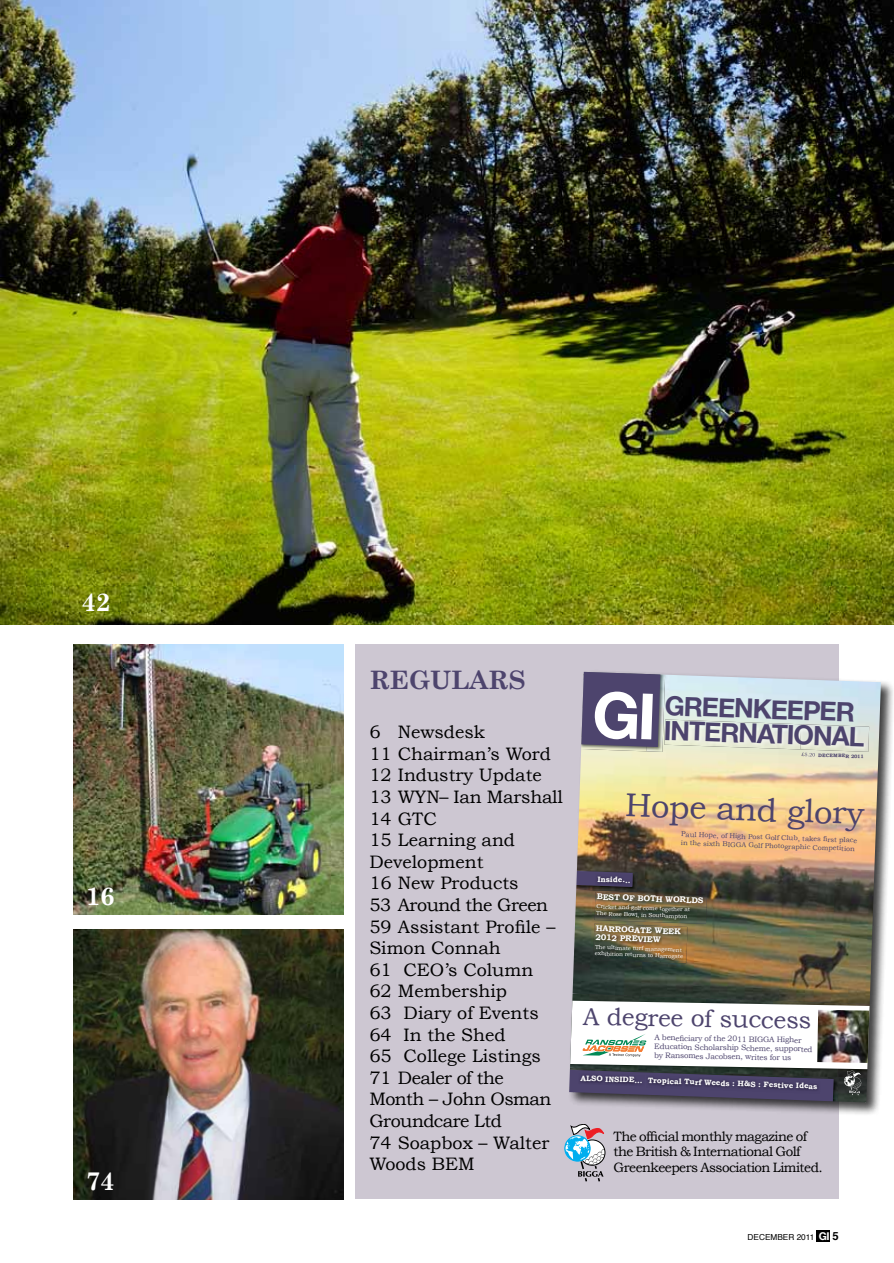
<style>
.page{position:relative;width:894px;height:1263px;background:#fff}
.page>*{position:absolute;margin:0;border:0;box-sizing:border-box;transform-origin:0 0}
.t1{font:33px "Bookman Old Style";color:#4d446d}
.t2{font:700 26.55px "Helvetica Neue";color:#4d446d}
.t3{font:700 25.5px "Century Schoolbook";letter-spacing:-.01em;color:#4d446d}
.t4{font:700 25.5px "Century Schoolbook";color:#fff}
.t5{font:24.6px "Bookman Old Style";color:#4d446d}
.t6{font:18px/21.6px "Bookman Old Style";color:#000}
.t7{font:13.5px/15.3px "Bookman Old Style";letter-spacing:-.04em;color:#000}
.t8{font:700 8.4px/8.9px "Bookman Old Style";color:#fff}
.t9{font:8.25px "Helvetica";color:#000}
.t10{font:7.8px/8.9px "Bookman Old Style";color:#4d446d}
.t11{font:700 7.8px "Bookman Old Style";color:#fff}
.t12{font:7.05px/8.6px "Bookman Old Style";color:#4d446d}
.t13{font:5.85px/6.9px "Bookman Old Style";color:#fff}
.t14{font:700 4.95px "Bookman Old Style";color:#4d446d}
.s1{font-family:"Helvetica Neue";font-weight:700;font-size:10.8px;color:#fff}
.s2{font-weight:700;font-size:11.25px}
</style>
<div class="page">
<img style="left:1px;top:0;width:893px;height:625px">
<img style="left:73px;top:644px;width:270px;height:270px">
<img style="left:73px;top:929px;width:270px;height:270px">
<div style="left:355px;top:644px;width:483px;height:555px;background:#cdc7d2"></div>
<div style="left:816px;top:1230px;width:14px;height:11px;background:#000"></div>
<div style="left:567px;top:670px;width:327px;height:446px;background:#000;opacity:.75"></div>
<img style="left:569px;top:672px;width:312px;height:430px">
<svg style="left:731px;top:672px;width:6px;height:3px"></svg>
<svg style="left:570px;top:871px;width:63px;height:16px"></svg>
<svg style="left:877px;top:889px;width:4px;height:6px"></svg>
<svg style="left:569px;top:1001px;width:300px;height:101px;background:#a7a6ab"></svg>
<div style="left:564px;top:1135px;width:26px;height:26px;border:1px solid #00aeef;border-radius:50%"></div>
<svg style="left:565px;top:1124px;width:40px;height:57px"></svg>
<svg style="left:581px;top:672px;width:79px;height:75px;background:#524970"></svg>
<p class="t4" style="left:82px;top:587px;width:31px">42</p>
<p class="t3" style="left:369px;top:665px;width:158px">REGULARS</p>
<p class="t6" style="left:369px;top:721px;width:195px">6 Newsdesk<br>11 Chairman’s Word<br>12 Industry Update<br>13 WYN– Ian Marshall<br>14 GTC<br>15 Learning and<br>Development<br>16 New Products<br>53 Around the Green<br>59 Assistant Profile –<br>Simon Connah<br>61 CEO’s Column<br>62 Membership<br>63 Diary of Events<br>64 In the Shed<br>65 College Listings<br>71 Dealer of the<br>Month – John Osman<br>Groundcare Ltd<br>74 Soapbox – Walter<br>Woods BEM</p>
<p class="t2" style="left:665px;top:689px;width:192px;rotate:2deg">GREENKEEPER</p>
<p class="t2" style="left:664px;top:714px;width:202px;rotate:2deg">INTERNATIONAL</p>
<p class="t14" style="left:818px;top:752px;width:47px;rotate:2deg">DECEMBER 2011</p>
<p class="t1" style="left:626px;top:786px;width:241px;rotate:2deg">Hope and glory</p>
<p class="t12" style="left:681px;top:830px;width:178px;rotate:2deg">Paul Hope, of High Post Golf Club, takes fi rst place in the sixth BIGGA Golf Photographic Competition</p>
<p class="t11" style="left:597px;top:874px;width:34px;rotate:2deg">Inside...</p>
<p class="t4" style="left:86px;top:880px;width:31px">16</p>
<p class="t8" style="left:597px;top:892px;width:108px;rotate:2deg">BEST OF BOTH WORLDS</p>
<p class="t13" style="left:596px;top:903px;width:95px;rotate:2deg">Cricket and golf come together at<br>The Rose Bowl, in Southampton</p>
<p class="t8" style="left:596px;top:924px;width:87px;rotate:2deg">HARROGATE WEEK<br>2012 PREVIEW</p>
<p class="t13" style="left:595px;top:944px;width:90px;line-height:6.4px;rotate:2deg">The ultimate turf management exhibition returns to Harrogate</p>
<p class="t5" style="left:583px;top:1002px;width:230px;rotate:1deg">A degree of success</p>
<p class="t10" style="left:654px;top:1033px;width:160px;rotate:1deg">A benefi ciary of the 2011 BIGGA Higher<br>Education Scholarship Scheme, supported by Ransomes Jacobsen, writes for us</p>
<p class="t11" style="left:581px;top:1073px;width:238px;rotate:2deg">ALSO INSIDE... Tropical Turf Weeds : H&amp;S : Festive Ideas</p>
<p class="t7" style="left:613px;top:1129px;width:211px">The official monthly magazine of the British &amp; International Golf<br>Greenkeepers Association Limited.</p>
<p class="t4" style="left:86px;top:1165px;width:31px">74</p>
<p class="t9" style="left:747px;top:1231px;width:93px">DECEMBER 2011 <span class="s1">GI</span> <span class="s2">5</span></p>
</div>
